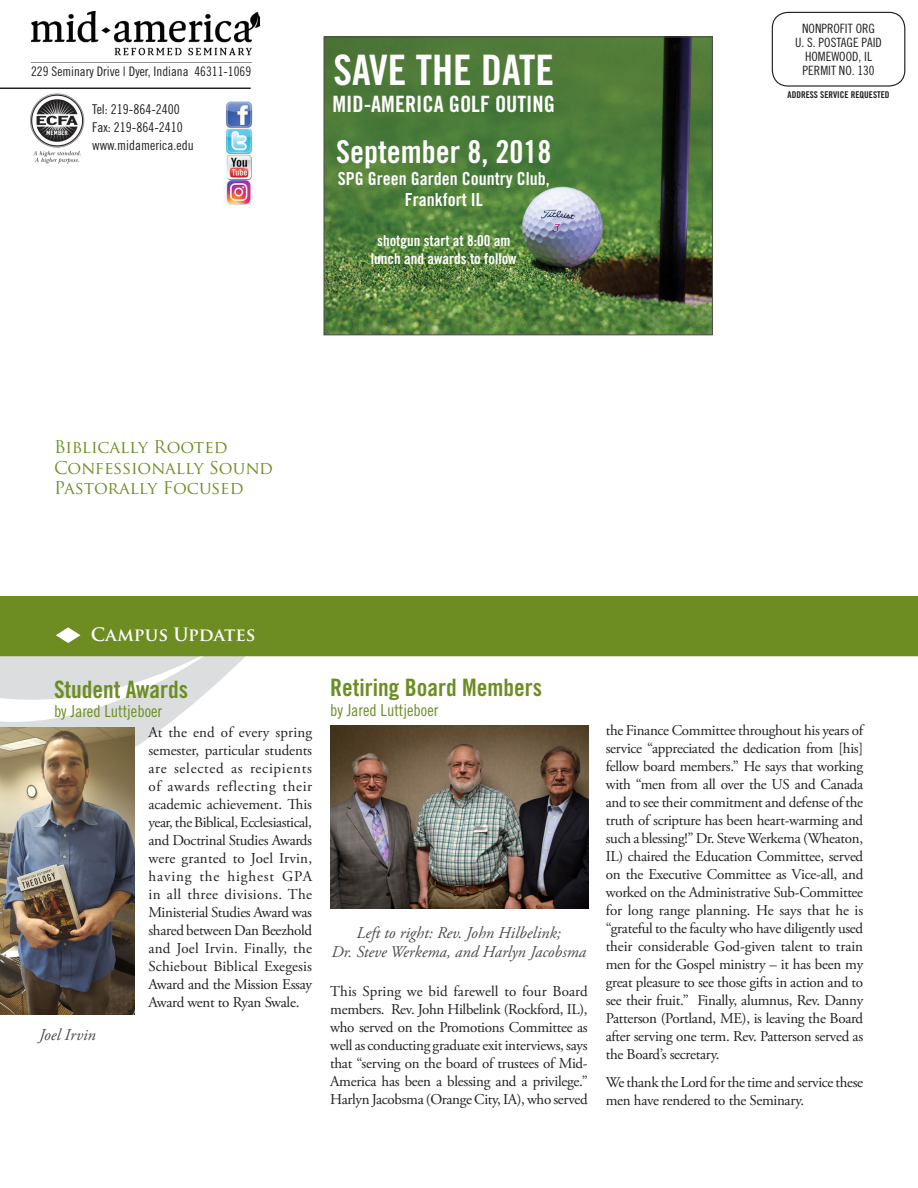
<style>
.page{position:relative;width:918px;height:1188px;background:#fff}
.page>*{position:absolute;margin:0;border:0;box-sizing:border-box;transform-origin:0 0}
.t1{font:42px "Trade Gothic LT Std Bd Cn 20";color:#fff}
.t2{font:31.5px "Trade Gothic LT Std Bd Cn 20";color:#fff}
.t3{font:24px "Trade Gothic LT Std Bd Cn 20";color:#6d8d23}
.t4{font:22.5px "Trade Gothic LT Std Bd Cn 20";color:#fff}
.t5{font:18px "Trade Gothic LT Std Bd Cn 20";color:#fff}
.t6{font:700 18px "Trajan Pro";color:#fff}
.t7{font:17.1px "Trajan Pro";color:#6d8d23}
.t8{font:italic 16.5px/19.8px "Adobe Garamond Pro";color:#4b4c4d;text-align:center}
.t9{font:16.5px "Trade Gothic LT Std Cn 18";color:#6d8d23}
.t10{font:15px/18px "Adobe Garamond Pro";letter-spacing:-.02em;color:#231f20;text-align:justify}
.t11{font:15px "Trade Gothic LT Std Bd Cn 20";color:#fff}
.t12{font:13.5px "Trade Gothic LT Std Cn 18";color:#231f20}
.t13{font:13.2px "Trade Gothic LT Std Cn 18";color:#231f20}
.t14{font:12.9px "Trade Gothic LT Std Cn 18";color:#231f20}
.t15{font:9.3px "Trade Gothic LT Std Bd Cn 20";color:#231f20}
</style>
<div class="page">
<svg style="left:0;top:656px;width:281px;height:91px;fill:#dcdddf"></svg>
<div style="left:0;top:596px;width:918px;height:60px;background:#6d8d23"></div>
<svg style="left:56px;top:627px;width:25px;height:16px"></svg>
<div style="left:772px;top:12px;width:133px;height:75px;border:1px solid #231f20;border-radius:16px"></div>
<hr style="left:0;top:88px;width:251px;height:1px;background:#231f20">
<img style="left:30px;top:93px;width:55px;height:71px">
<img style="left:31px;top:12px;width:228px;height:51px">
<img style="left:326px;top:39px;width:385px;height:294px">
<div style="left:324px;top:37px;width:389px;height:298px;border:1px solid #4b4c4d"></div>
<img style="left:226px;top:102px;width:27px;height:78px">
<img style="left:225px;top:180px;width:27px;height:25px">
<img style="left:0;top:728px;width:135px;height:287px">
<img style="left:330px;top:726px;width:258px;height:182px">
<p class="t13" style="left:31px;top:64px;width:222px">229 Seminary Drive | Dyer, Indiana 46311-1069</p>
<p class="t12" style="left:92px;top:102px;width:89px">Tel: 219-864-2400</p>
<p class="t12" style="left:92px;top:120px;width:92px">Fax: 219-864-2410</p>
<p class="t12" style="left:92px;top:138px;width:103px">www.midamerica.edu</p>
<p class="t1" style="left:333px;top:44px;width:222px">SAVE THE DATE</p>
<p class="t4" style="left:333px;top:90px;width:224px">MID-AMERICA GOLF OUTING</p>
<p class="t2" style="left:336px;top:133px;width:217px">September 8, 2018</p>
<p class="t5" style="left:338px;top:168px;width:213px">SPG Green Garden Country Club,</p>
<p class="t5" style="left:405px;top:189px;width:79px">Frankfort IL</p>
<p class="t11" style="left:377px;top:232px;width:135px">shotgun start at 8:00 am</p>
<p class="t11" style="left:371px;top:250px;width:147px">lunch and awards to follow</p>
<p class="t14" style="left:802px;top:21px;width:74px">NONPROFIT ORG</p>
<p class="t14" style="left:795px;top:35px;width:88px">U. S. POSTAGE PAID</p>
<p class="t14" style="left:805px;top:49px;width:68px">HOMEWOOD, IL</p>
<p class="t14" style="left:803px;top:63px;width:73px">PERMIT NO. 130</p>
<p class="t15" style="left:788px;top:89px;width:104px">ADDRESS SERVICE REQUESTED</p>
<p class="t7" style="left:54px;top:436px;width:175px">Biblically Rooted</p>
<p class="t7" style="left:54px;top:457px;width:221px">Confessionally Sound</p>
<p class="t7" style="left:54px;top:477px;width:191px">Pastorally Focused</p>
<p class="t6" style="left:91px;top:623px;width:166px">Campus Updates</p>
<p class="t3" style="left:54px;top:674px;width:136px">Student Awards</p>
<p class="t9" style="left:54px;top:702px;width:110px">by Jared Luttjeboer</p>
<p class="t8" style="left:39px;top:1025px;width:58px">Joel Irvin</p>
<p class="t10" style="left:148px;top:723px;width:165px">At the end of every spring semester, particular students are selected as recipients of awards reflecting their academic achievement. This year, the Biblical, Ecclesiastical, and Doctrinal Studies Awards were granted to Joel Irvin, having the highest GPA in all three divisions. The Ministerial Studies Award was shared between Dan Beezhold and Joel Irvin. Finally, the Schiebout Biblical Exegesis Award and the Mission Essay Award went to Ryan Swale.</p>
<p class="t3" style="left:330px;top:673px;width:213px">Retiring Board Members</p>
<p class="t9" style="left:330px;top:700px;width:110px">by Jared Luttjeboer</p>
<p class="t8" style="left:331px;top:923px;width:256px">Left to right: Rev. John Hilbelink;<br>Dr. Steve Werkema, and Harlyn Jacobsma</p>
<p class="t10" style="left:330px;top:982px;width:259px">This Spring we bid farewell to four Board members. Rev. John Hilbelink (Rockford, IL), who served on the Promotions Committee as well as conducting graduate exit interviews, says that “serving on the board of trustees of Mid-America has been a blessing and a privilege.” Harlyn Jacobsma (Orange City, IA), who served</p>
<p class="t10" style="left:606px;top:722px;width:259px">the Finance Committee throughout his years of service “appreciated the dedication from [his] fellow board members.” He says that working with “men from all over the US and Canada and to see their commitment and defense of the truth of scripture has been heart-warming and such a blessing!” Dr. Steve Werkema (Wheaton, IL) chaired the Education Committee, served on the Executive Committee as Vice-all, and worked on the Administrative Sub-Committee for long range planning. He says that he is “grateful to the faculty who have diligently used their considerable God-given talent to train men for the Gospel ministry – it has been my great pleasure to see those gifts in action and to see their fruit.” Finally, alumnus, Rev. Danny Patterson (Portland, ME), is leaving the Board after serving one term. Rev. Patterson served as the Board’s secretary.</p>
<p class="t10" style="left:606px;top:1073px;width:259px">We thank the Lord for the time and service these men have rendered to the Seminary.</p>
</div>
